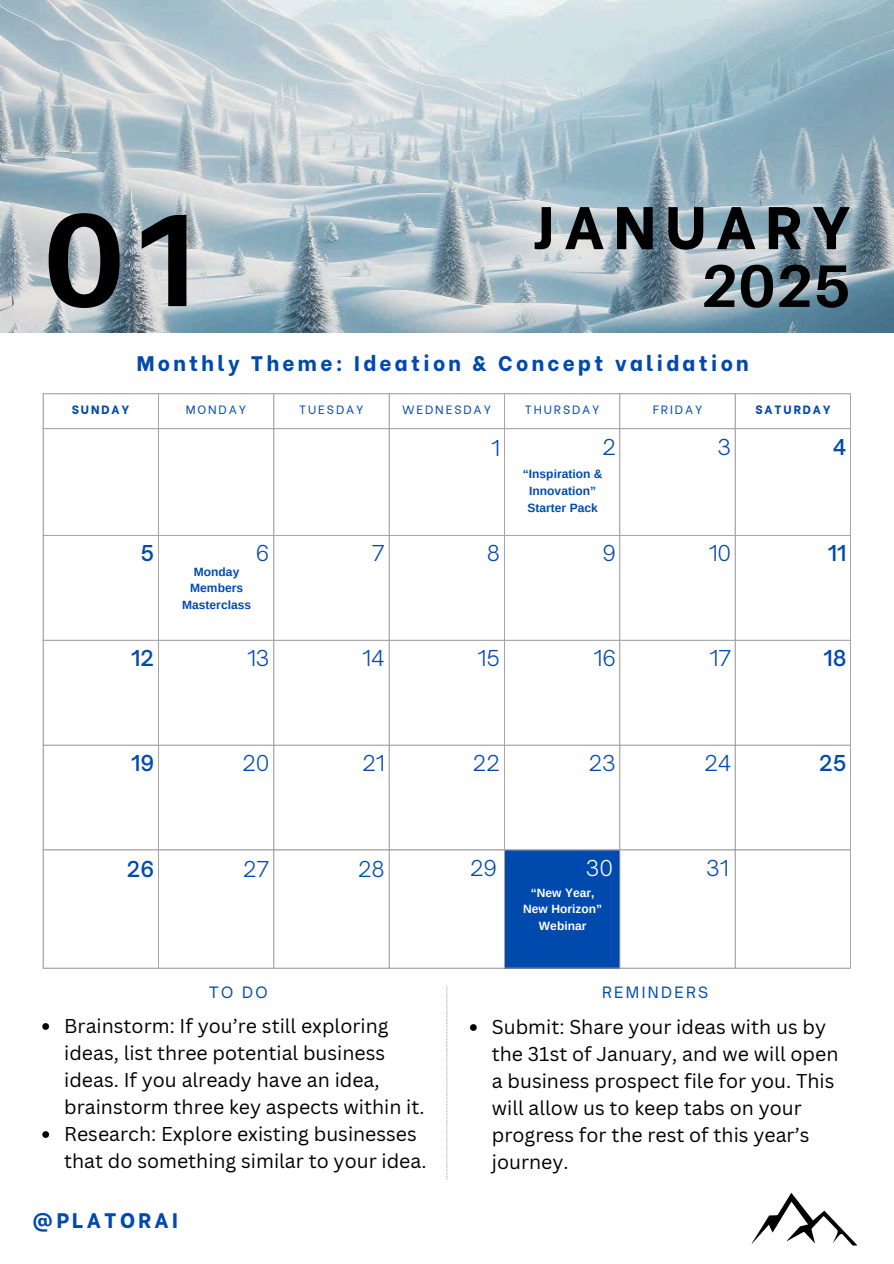
<style>
.page{position:relative;width:894px;height:1264px;background:#fff}
.page>*{position:absolute;margin:0;border:0;box-sizing:border-box;transform-origin:0 0}
.t1{font:700 132px "Aileron";color:#000}
.t2{font:800 60px "Be Vietnam";letter-spacing:.155em;color:#000}
.t3{font:700 60px "Aileron";color:#000}
.t4{font:800 21px "Be Vietnam";letter-spacing:.155em;color:#004aad}
.t5{font:300 21px "Open Sauce One";color:#004aad}
.t6{font:500 21px "Open Sauce One";color:#004aad}
.t7{font:300 21px "Open Sauce One";color:#fff}
.t8{font:19.5px/27px "Canva Sans";color:#000}
.t9{font:15px "Open Sauce One";letter-spacing:.155em;color:#004aad}
.t10{font:700 12px/16.6px "Arimo";color:#004aad;text-align:center}
.t11{font:12px "Be Vietnam";letter-spacing:.155em;color:#004aad}
.t12{font:700 12px/16.6px "Arimo";color:#fff;text-align:center}
.t13{font:800 12px "Be Vietnam";letter-spacing:.155em;color:#004aad}
</style>
<div class="page">
<svg style="left:446px;top:985px;width:1px;height:194px"></svg>
<svg style="left:505px;top:429px;width:114px;height:317px"></svg>
<div style="left:504px;top:849px;width:116px;height:119px;background:#004aad"></div>
<hr style="left:43px;top:394px;width:1px;height:573px;background:#a6a6a6">
<hr style="left:158px;top:394px;width:1px;height:573px;background:#a6a6a6">
<hr style="left:273px;top:394px;width:1px;height:573px;background:#a6a6a6">
<hr style="left:389px;top:394px;width:1px;height:573px;background:#a6a6a6">
<hr style="left:504px;top:394px;width:1px;height:573px;background:#a6a6a6">
<hr style="left:619px;top:394px;width:1px;height:573px;background:#a6a6a6">
<hr style="left:734px;top:394px;width:1px;height:573px;background:#a6a6a6">
<hr style="left:849px;top:394px;width:1px;height:573px;background:#a6a6a6">
<hr style="left:43px;top:393px;width:807px;height:1px;background:#a6a6a6">
<hr style="left:43px;top:428px;width:807px;height:1px;background:#a6a6a6">
<hr style="left:43px;top:535px;width:807px;height:1px;background:#a6a6a6">
<hr style="left:43px;top:640px;width:807px;height:1px;background:#a6a6a6">
<hr style="left:43px;top:744px;width:807px;height:1px;background:#a6a6a6">
<hr style="left:43px;top:849px;width:807px;height:1px;background:#a6a6a6">
<hr style="left:43px;top:967px;width:807px;height:1px;background:#a6a6a6">
<img style="left:0;top:0;width:893px;height:332px">
<svg style="left:751px;top:1192px;width:106px;height:53px"></svg>
<svg style="left:42px;top:1023px;width:7px;height:6px"></svg>
<svg style="left:42px;top:1131px;width:7px;height:6px"></svg>
<svg style="left:470px;top:1024px;width:6px;height:6px"></svg>
<p class="t1" style="left:43px;top:178px;width:167px">01</p>
<p class="t2" style="left:532px;top:177px;width:320px">JANUARY</p>
<p class="t3" style="left:700px;top:249px;width:152px">2025</p>
<p class="t4" style="left:137px;top:346px;width:613px">Monthly Theme: Ideation &amp; Concept validation</p>
<p class="t13" style="left:72px;top:399px;width:59px">SUNDAY</p>
<p class="t11" style="left:186px;top:399px;width:62px">MONDAY</p>
<p class="t11" style="left:299px;top:399px;width:66px">TUESDAY</p>
<p class="t11" style="left:402px;top:399px;width:90px">WEDNESDAY</p>
<h6 class="t11" style="left:524px;top:399px;width:76px">THURSDAY</h6>
<h6 class="t11" style="left:652px;top:399px;width:51px">FRIDAY</h6>
<h5 class="t13" style="left:755px;top:399px;width:77px">SATURDAY</h5>
<p class="t5" style="left:491px;top:434px;width:10px">1</p>
<p class="t5" style="left:602px;top:434px;width:15px">2</p>
<p class="t5" style="left:717px;top:434px;width:15px">3</p>
<p class="t6" style="left:832px;top:434px;width:15px">4</p>
<p class="t10" style="left:523px;top:465px;width:81px">“Inspiration &amp;<br>Innovation”</p>
<h1 class="t10" style="left:527px;top:499px;width:72px">Starter Pack</h1>
<p class="t6" style="left:140px;top:539px;width:15px">5</p>
<p class="t5" style="left:256px;top:539px;width:15px">6</p>
<p class="t5" style="left:372px;top:539px;width:14px">7</p>
<p class="t5" style="left:486px;top:539px;width:15px">8</p>
<p class="t5" style="left:602px;top:539px;width:15px">9</p>
<p class="t5" style="left:708px;top:539px;width:24px">10</p>
<p class="t6" style="left:827px;top:539px;width:20px">11</p>
<h1 class="t10" style="left:182px;top:563px;width:70px">Monday<br>Members<br>Masterclass</h1>
<p class="t6" style="left:131px;top:645px;width:24px">12</p>
<p class="t5" style="left:247px;top:645px;width:24px">13</p>
<p class="t5" style="left:362px;top:645px;width:24px">14</p>
<p class="t5" style="left:477px;top:645px;width:24px">15</p>
<p class="t5" style="left:593px;top:645px;width:24px">16</p>
<p class="t5" style="left:709px;top:645px;width:23px">17</p>
<p class="t6" style="left:823px;top:645px;width:25px">18</p>
<p class="t6" style="left:131px;top:750px;width:25px">19</p>
<p class="t5" style="left:242px;top:750px;width:29px">20</p>
<p class="t5" style="left:362px;top:750px;width:24px">21</p>
<p class="t5" style="left:473px;top:750px;width:28px">22</p>
<p class="t5" style="left:588px;top:750px;width:29px">23</p>
<p class="t5" style="left:704px;top:750px;width:29px">24</p>
<p class="t6" style="left:819px;top:750px;width:29px">25</p>
<p class="t6" style="left:127px;top:855px;width:29px">26</p>
<p class="t5" style="left:243px;top:855px;width:28px">27</p>
<p class="t5" style="left:358px;top:855px;width:28px">28</p>
<p class="t5" style="left:470px;top:855px;width:28px">29</p>
<p class="t7" style="left:585px;top:855px;width:29px">30</p>
<p class="t5" style="left:706px;top:855px;width:24px">31</p>
<p class="t12" style="left:523px;top:884px;width:80px">“New Year,<br>New Horizon”<br>Webinar</p>
<p class="t9" style="left:209px;top:983px;width:60px">TO DO</p>
<p class="t9" style="left:602px;top:983px;width:108px">REMINDERS</p>
<h2 class="t8" style="left:64px;top:1012px;width:362px">Brainstorm: If you’re still exploring ideas, list three potential business ideas. If you already have an idea, brainstorm three key aspects within it.</h2>
<p class="t8" style="left:64px;top:1120px;width:364px">Research: Explore existing businesses that do something similar to your idea.</p>
<p class="t4" style="left:32px;top:1202px;width:147px">@PLATORAI</p>
<h5 class="t8" style="left:491px;top:1013px;width:348px">Submit: Share your ideas with us by the 31st of January, and we will open a business prospect file for you. This will allow us to keep tabs on your progress for the rest of this year’s journey.</h5>
</div>
